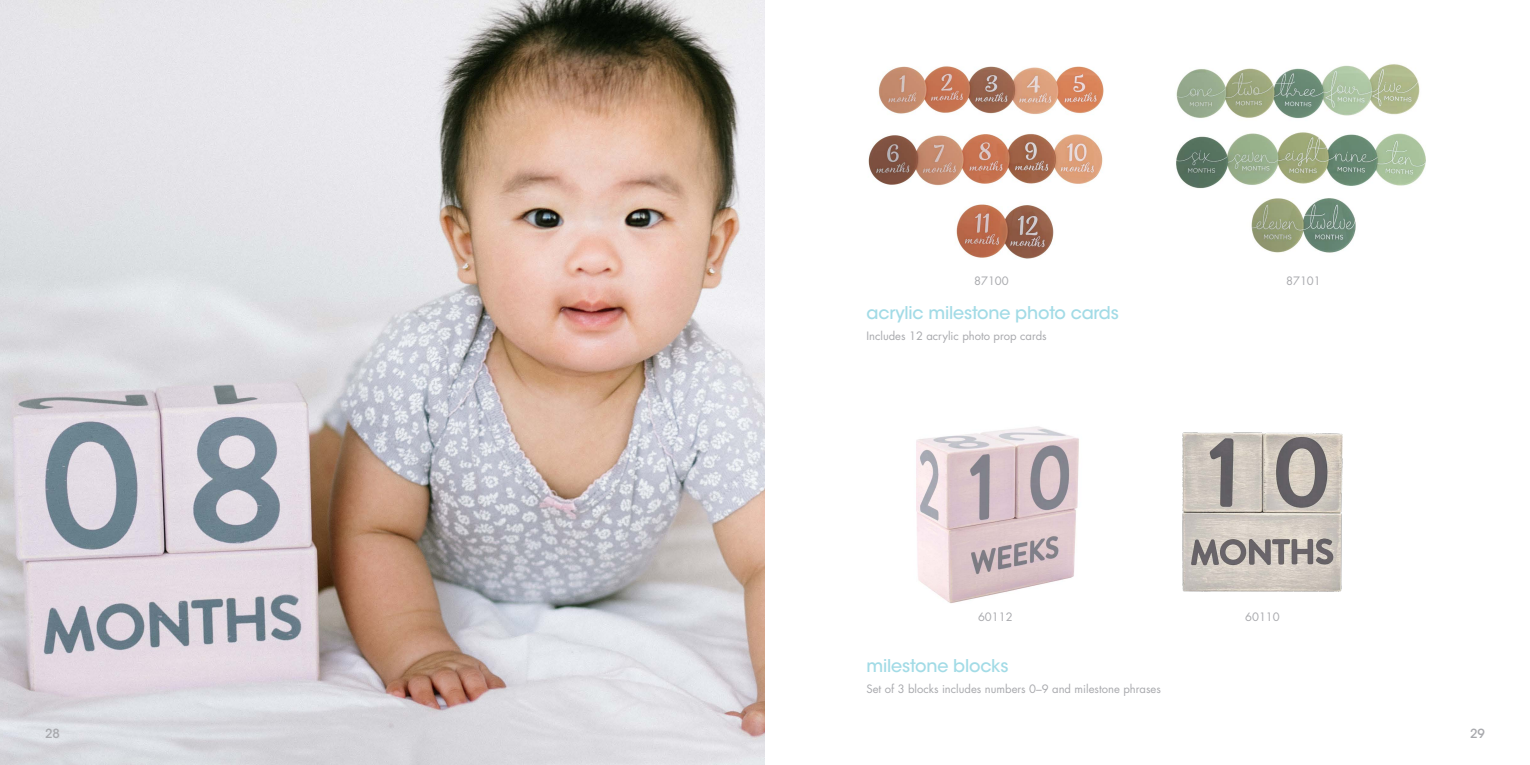
<style>
.page{position:relative;width:1530px;height:765px;background:#fff}
.page>*{position:absolute;margin:0;border:0;box-sizing:border-box;transform-origin:0 0}
.t1{font:500 17.5px "ITC Avant Garde Std";letter-spacing:-.01em;color:#a2dbe6}
.t2{font:500 12.5px "ITC Avant Garde Std";color:#a8a9ad}
.t3{font:11.25px "Futura Std";color:#a8a9ad}
</style>
<div class="page">
<img style="left:0;top:0;width:765px;height:765px">
<img style="left:916px;top:426px;width:163px;height:177px">
<img style="left:1182px;top:432px;width:161px;height:160px">
<img style="left:868px;top:66px;width:236px;height:193px">
<img style="left:1176px;top:64px;width:250px;height:189px">
<p class="t3" style="left:974px;top:274px;width:36px">87100</p>
<p class="t1" style="left:867px;top:302px;width:254px">acrylic milestone photo cards</p>
<p class="t3" style="left:867px;top:329px;width:182px">Includes 12 acrylic photo prop cards</p>
<p class="t3" style="left:1286px;top:274px;width:36px">87101</p>
<p class="t3" style="left:978px;top:610px;width:36px">60112</p>
<p class="t1" style="left:867px;top:655px;width:144px">milestone blocks</p>
<p class="t3" style="left:867px;top:681px;width:296px">Set of 3 blocks includes numbers 0–9 and milestone phrases</p>
<p class="t3" style="left:1245px;top:610px;width:36px">60110</p>
<p class="t2" style="left:45px;top:726px;width:16px">28</p>
<p class="t2" style="left:1470px;top:726px;width:16px">29</p>
</div>
